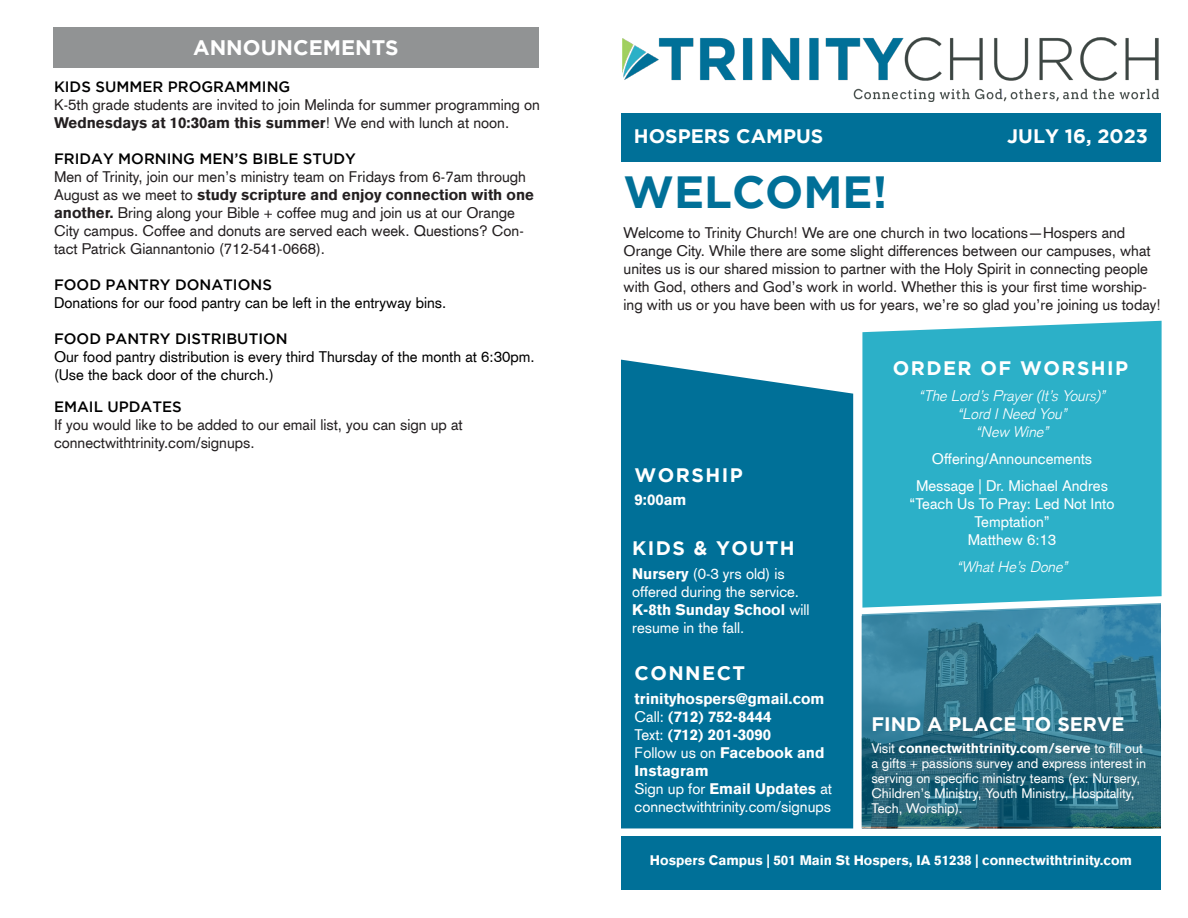
<style>
.page{position:relative;width:1188px;height:918px;background:#fff}
.page>*{position:absolute;margin:0;border:0;box-sizing:border-box;transform-origin:0 0}
.t1{font:700 45px "Gotham";color:#007098}
.t2{font:700 21px "Gotham";color:#fff}
.t3{font:700 19.5px "Gotham";color:#fff}
.t4{font:700 19.5px "Gotham";letter-spacing:.075em;color:#fff}
.t5{font:15px/18px "Akzidenz Grotesk CE";color:#231f20}
.t6{font:15px/18px "Akzidenz Grotesk CE";color:#fff}
.t7{font:15px/18px "Akzidenz Grotesk CE";color:#000}
.t8{font:900 15px "Akzidenz Grotesk CE";color:#fff}
.t9{font:500 15px "Gotham";color:#000}
.t10{font:italic 300 15px "Akzidenz Grotesk";color:#fff}
.t11{font:13.5px/15px "Akzidenz Grotesk CE";color:#fff}
.t12{font:900 13.5px "Akzidenz Grotesk CE";color:#fff}
.s1{font-weight:900}
.s2{font-weight:400}
</style>
<div class="page">
<div style="left:862px;top:321px;width:300px;height:282px;background:#2cb0c8"></div>
<div style="left:621px;top:360px;width:232px;height:468px;background:#007098"></div>
<svg style="left:862px;top:603px;width:299px;height:224px;background:#32748b"></svg>
<div style="left:53px;top:27px;width:486px;height:41px;background:#919394"></div>
<img style="left:622px;top:38px;width:536px;height:63px">
<div style="left:621px;top:113px;width:540px;height:49px;background:#007098"></div>
<div style="left:621px;top:836px;width:540px;height:54px;background:#007098"></div>
<p class="t2" style="left:193px;top:36px;width:207px">ANNOUNCEMENTS</p>
<p class="t9" style="left:54px;top:78px;width:238px">KIDS SUMMER PROGRAMMING</p>
<p class="t5" style="left:54px;top:96px;width:487px">K-5th grade students are invited to join Melinda for summer programming on<br><span class="s1">Wednesdays at 10:30am this summer</span>! We end with lunch at noon.</p>
<p class="t9" style="left:54px;top:150px;width:304px">FRIDAY MORNING MEN’S BIBLE STUDY</p>
<p class="t5" style="left:54px;top:168px;width:482px">Men of Trinity, join our men’s ministry team on Fridays from 6-7am through August as we meet to <span class="s1">study scripture and enjoy connection with one another.</span> Bring along your Bible + coffee mug and join us at our Orange City campus. Coffee and donuts are served each week. Questions? Con&shy;tact Patrick Giannantonio (712-541-0668).</p>
<p class="t9" style="left:54px;top:276px;width:219px">FOOD PANTRY DONATIONS</p>
<p class="t7" style="left:54px;top:294px;width:394px">Donations for our food pantry can be left in the entryway bins.</p>
<p class="t9" style="left:54px;top:330px;width:235px">FOOD PANTRY DISTRIBUTION</p>
<p class="t7" style="left:54px;top:348px;width:482px">Our food pantry distribution is every third Thursday of the month at 6:30pm. (Use the back door of the church.)</p>
<p class="t9" style="left:54px;top:398px;width:129px">EMAIL UPDATES</p>
<p class="t5" style="left:54px;top:415px;width:410px">If you would like to be added to our email list, you can sign up at</p>
<p class="t5" style="left:54px;top:433px;width:202px">connectwithtrinity.com/signups.</p>
<p class="t3" style="left:634px;top:125px;width:191px">HOSPERS CAMPUS</p>
<p class="t3" style="left:1007px;top:125px;width:142px">JULY 16, 2023</p>
<p class="t1" style="left:624px;top:166px;width:265px">WELCOME!</p>
<p class="t5" style="left:624px;top:224px;width:539px">Welcome to Trinity Church! We are one church in two locations—Hospers and Orange City. While there are some slight differences between our campuses, what unites us is our shared mission to partner with the Holy Spirit in connecting people with God, others and God’s work in world. Whether this is your first time worship&shy;ing with us or you have been with us for years, we’re so glad you’re joining us today!</p>
<p class="t4" style="left:635px;top:463px;width:110px">WORSHIP</p>
<p class="t8" style="left:635px;top:490px;width:53px">9:00am</p>
<p class="t4" style="left:632px;top:537px;width:164px">KIDS &amp; YOUTH</p>
<p class="t6" style="left:632px;top:564px;width:179px"><span class="s1">Nursery</span> (0-3 yrs old) is offered during the service.<br><span class="s1">K-8th Sunday School</span> will resume in the fall.</p>
<p class="t4" style="left:635px;top:662px;width:112px">CONNECT</p>
<p class="t8" style="left:635px;top:689px;width:191px">trinityhospers@gmail.com</p>
<p class="t8" style="left:635px;top:707px;width:139px"><span class="s2">Call:</span> (712) 752-8444</p>
<p class="t8" style="left:635px;top:725px;width:138px"><span class="s2">Text:</span> (712) 201-3090</p>
<p class="t8" style="left:635px;top:743px;width:192px"><span class="s2">Follow us on</span> Facebook and</p>
<p class="t8" style="left:635px;top:761px;width:76px">Instagram</p>
<p class="t8" style="left:635px;top:779px;width:199px"><span class="s2">Sign up for</span> Email Updates <span class="s2">at</span></p>
<p class="t6" style="left:635px;top:798px;width:198px">connectwithtrinity.com/signups</p>
<p class="t4" style="left:893px;top:357px;width:237px">ORDER OF WORSHIP</p>
<p class="t10" style="left:919px;top:387px;width:188px">“The Lord’s Prayer (It’s Yours)”</p>
<p class="t10" style="left:958px;top:405px;width:110px">“Lord I Need You”</p>
<p class="t10" style="left:976px;top:423px;width:74px">“New Wine”</p>
<p class="t6" style="left:932px;top:450px;width:162px">Offering/Announcements</p>
<p class="t6" style="left:916px;top:477px;width:193px">Message | Dr. Michael Andres</p>
<p class="t6" style="left:910px;top:495px;width:207px">“Teach Us To Pray: Led Not Into</p>
<p class="t6" style="left:974px;top:513px;width:77px">Temptation”</p>
<p class="t6" style="left:968px;top:531px;width:90px">Matthew 6:13</p>
<p class="t10" style="left:957px;top:558px;width:112px">“What He’s Done”</p>
<p class="t3" style="left:871px;top:713px;width:255px">FIND A PLACE TO SERVE</p>
<p class="t11" style="left:871px;top:740px;width:276px">Visit <span class="s1">connectwithtrinity.com/serve</span> to fill out a gifts + passions survey and express interest in serving on specific ministry teams (ex: Nursery, Children’s Ministry, Youth Ministry, Hospitality, Tech, Worship).</p>
<p class="t12" style="left:650px;top:851px;width:484px">Hospers Campus | 501 Main St Hospers, IA 51238 | connectwithtrinity.com</p>
</div>
